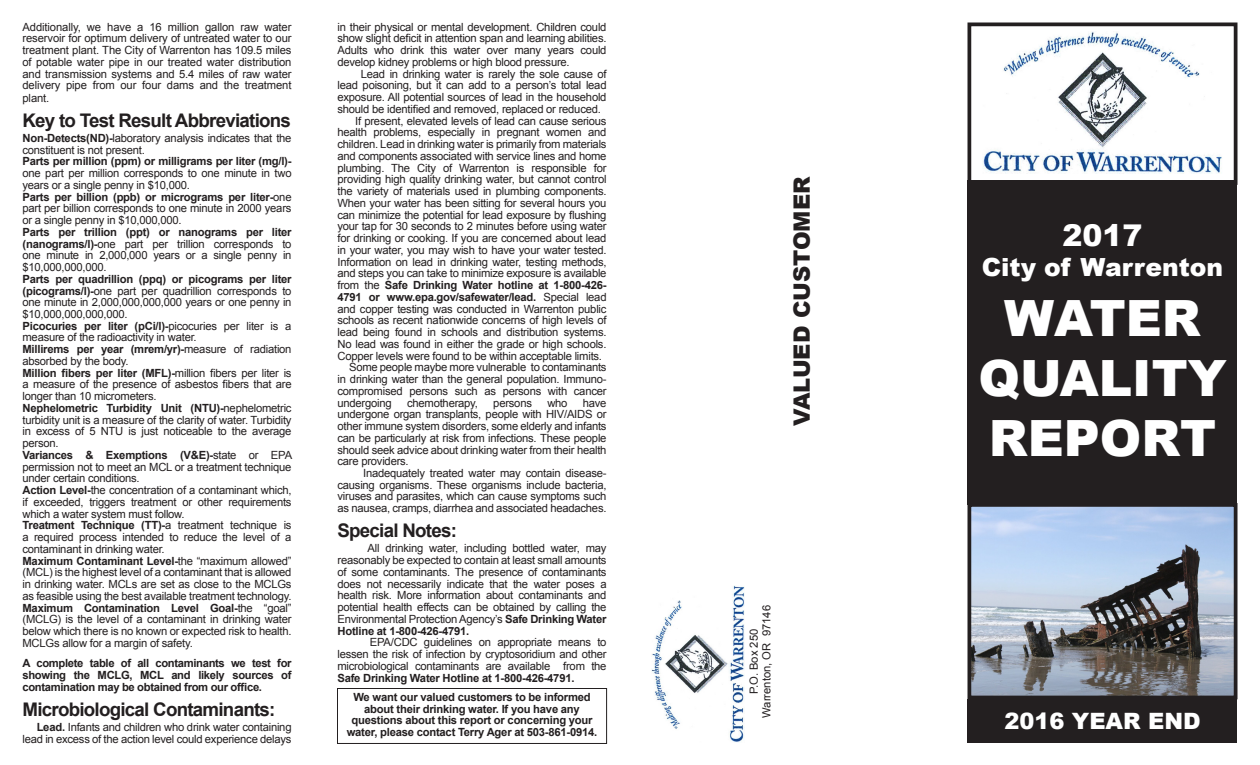
<style>
.page{position:relative;width:1260px;height:765px;background:#fff}
.page>*{position:absolute;margin:0;border:0;box-sizing:border-box;transform-origin:0 0}
.t1{font:900 50px/60px "Arial";color:#fff;text-align:center}
.t2{font:900 30px "Arial";color:#fff}
.t3{font:900 25px "Arial";color:#fff}
.t4{font:900 22.5px "Arial";color:#231f20}
.t5{font:900 22.5px "Arial";color:#fff}
.t6{font:700 18.75px "Arial";letter-spacing:-.04em;color:#231f20}
.t7{font:11.25px/11.8px "Arial";letter-spacing:-.02em;color:#231f20;text-align:justify}
.t8{font:700 11.25px/11.8px "Arial";letter-spacing:-.02em;color:#231f20;text-align:justify}
.t9{font:11.25px/12.5px "Arial";color:#231f20;text-align:center}
.s1{font-weight:700}
.s2{font-weight:400}
</style>
<div class="page">
<img style="left:652px;top:586px;width:93px;height:156px">
<img style="left:983px;top:32px;width:239px;height:142px">
<div style="left:968px;top:22px;width:270px;height:163px;border:4px solid #231f20"></div>
<div style="left:968px;top:181px;width:270px;height:324px;background:#231f20"></div>
<img style="left:973px;top:508px;width:260px;height:186px">
<div style="left:968px;top:503px;width:270px;height:196px;border:4px solid #231f20"></div>
<div style="left:968px;top:699px;width:270px;height:43px;background:#231f20"></div>
<div style="left:337px;top:688px;width:270px;height:56px;border:1px solid #231f20"></div>
<p class="t7" style="left:22px;top:21px;width:271px">Additionally, we have a 16 million gallon raw water reservoir for optimum delivery of untreated water to our treatment plant. The City of Warrenton has 109.5 miles of potable water pipe in our treated water distribution and transmission systems and 5.4 miles of raw water delivery pipe from our four dams and the treatment plant.</p>
<h3 class="t6" style="left:22px;top:108px;width:270px">Key to Test Result Abbreviations</h3>
<p class="t7" style="left:22px;top:132px;width:271px"><span class="s1">Non-Detects(ND)-</span>laboratory analysis indicates that the constituent is not present.</p>
<p class="t8" style="left:22px;top:156px;width:271px">Parts per million (ppm) or milligrams per liter (mg/l)-</p>
<p class="t7" style="left:22px;top:167px;width:271px;text-align:left">one part per million corresponds to one minute in two years or a single penny in $10,000.<br><span class="s1">Parts per billion (ppb) or micrograms per liter-</span>one part per billion corresponds to one minute in 2000 years or a single penny in $10,000,000.</p>
<p class="t7" style="left:22px;top:226px;width:271px"><span class="s1">Parts per trillion (ppt) or nanograms per liter (nanograms/l)-</span>one part per trillion corresponds to one minute in 2,000,000 years or a single penny in $10,000,000,000.</p>
<p class="t7" style="left:22px;top:273px;width:271px;text-align:left"><span class="s1">Parts per quadrillion (ppq) or picograms per liter (picograms/l)-</span>one part per quadrillion corresponds to one minute in 2,000,000,000,000 years or one penny in $10,000,000,000,000.<br><span class="s1">Picocuries per liter (pCi/l)-</span>picocuries per liter is a measure of the radioactivity in water.<br><span class="s1">Millirems per year (mrem/yr)-</span>measure of radiation absorbed by the body.<br><span class="s1">Million fibers per liter (MFL)-</span>million fibers per liter is a measure of the presence of asbestos fibers that are longer than 10 micrometers.<br><span class="s1">Nephelometric Turbidity Unit (NTU)-</span>nephelometric turbidity unit is a measure of the clarity of water. Turbidity in excess of 5 NTU is just noticeable to the average person.<br><span class="s1">Variances &amp; Exemptions (V&amp;E)-</span>state or EPA permission not to meet an MCL or a treatment technique under certain conditions.<br><span class="s1">Action Level-</span>the concentration of a contaminant which, if exceeded, triggers treatment or other requirements which a water system must follow.<br><span class="s1">Treatment Technique (TT)-</span>a treatment technique is a required process intended to reduce the level of a contaminant in drinking water.<br><span class="s1">Maximum Contaminant Level-</span>the “maximum allowed” (MCL) is the highest level of a contaminant that is allowed in drinking water. MCLs are set as close to the MCLGs as feasible using the best available treatment technology.<br><span class="s1">Maximum Contamination Level Goal-</span>the “goal” (MCLG) is the level of a contaminant in drinking water below which there is no known or expected risk to health.<br>MCLGs allow for a margin of safety.</p>
<p class="t8" style="left:22px;top:658px;width:271px">A complete table of all contaminants we test for showing the MCLG, MCL and likely sources of contamination may be obtained from our office.</p>
<h3 class="t6" style="left:22px;top:697px;width:254px">Microbiological Contaminants:</h3>
<p class="t7" style="left:22px;top:721px;width:271px;text-align:right"><span class="s1">Lead.</span> Infants and children who drink water containing lead in excess of the action level could experience delays</p>
<p class="t7" style="left:338px;top:21px;width:271px">in their physical or mental development. Children could show slight deficit in attention span and learning abilities.<br>Adults who drink this water over many years could develop kidney problems or high blood pressure.</p>
<p class="t7" style="left:361px;top:68px;width:247px">Lead in drinking water is rarely the sole cause of</p>
<p class="t7" style="left:338px;top:80px;width:271px">lead poisoning, but it can add to a person’s total lead</p>
<p class="t7" style="left:338px;top:91px;width:271px">exposure. All potential sources of lead in the household</p>
<p class="t7" style="left:338px;top:103px;width:265px">should be identified and removed, replaced or reduced.</p>
<p class="t7" style="left:355px;top:115px;width:253px">If present, elevated levels of lead can cause serious</p>
<p class="t7" style="left:338px;top:127px;width:271px">health problems, especially in pregnant women and</p>
<p class="t7" style="left:338px;top:138px;width:271px">children. Lead in drinking water is primarily from materials</p>
<p class="t7" style="left:338px;top:150px;width:271px">and components associated with service lines and home</p>
<p class="t7" style="left:338px;top:162px;width:271px">plumbing. The City of Warrenton is responsible for</p>
<p class="t7" style="left:338px;top:174px;width:271px">providing high quality drinking water, but cannot control</p>
<p class="t7" style="left:338px;top:185px;width:271px">the variety of materials used in plumbing components.</p>
<p class="t7" style="left:338px;top:197px;width:271px">When your water has been sitting for several hours you</p>
<p class="t7" style="left:338px;top:209px;width:271px">can minimize the potential for lead exposure by flushing</p>
<p class="t7" style="left:338px;top:221px;width:271px">your tap for 30 seconds to 2 minutes before using water</p>
<p class="t7" style="left:338px;top:232px;width:271px">for drinking or cooking. If you are concerned about lead</p>
<p class="t7" style="left:338px;top:244px;width:271px">in your water, you may wish to have your water tested.</p>
<p class="t7" style="left:338px;top:256px;width:271px">Information on lead in drinking water, testing methods,</p>
<p class="t7" style="left:338px;top:268px;width:271px">and steps you can take to minimize exposure is available</p>
<p class="t8" style="left:338px;top:280px;width:271px"><span class="s2">from the</span> Safe Drinking Water hotline at 1-800-426-</p>
<p class="t8" style="left:338px;top:291px;width:271px">4791 or www.epa.gov/safewater/lead. <span class="s2">Special lead</span></p>
<p class="t7" style="left:338px;top:303px;width:271px">and copper testing was conducted in Warrenton public</p>
<p class="t7" style="left:338px;top:315px;width:271px">schools as recent nationwide concerns of high levels of</p>
<p class="t7" style="left:338px;top:326px;width:271px">lead being found in schools and distribution systems.</p>
<p class="t7" style="left:338px;top:338px;width:270px">No lead was found in either the grade or high schools.</p>
<p class="t7" style="left:338px;top:350px;width:266px">Copper levels were found to be within acceptable limits.</p>
<p class="t7" style="left:349px;top:362px;width:259px">Some people maybe more vulnerable to contaminants</p>
<p class="t7" style="left:338px;top:373px;width:271px">in drinking water than the general population. Immuno-</p>
<p class="t7" style="left:338px;top:385px;width:271px">compromised persons such as persons with cancer</p>
<p class="t7" style="left:338px;top:397px;width:56px">undergoing</p>
<p class="t7" style="left:407px;top:397px;width:72px">chemotherapy,</p>
<p class="t7" style="left:493px;top:397px;width:40px">persons</p>
<p class="t7" style="left:547px;top:397px;width:22px">who</p>
<p class="t7" style="left:338px;top:397px;width:271px;text-indent:245px">have undergone organ transplants, people with HIV/AIDS or other immune system disorders, some elderly and infants can be particularly at risk from infections. These people should seek advice about drinking water from their health care providers.</p>
<p class="t7" style="left:338px;top:467px;width:271px;text-indent:26px">Inadequately treated water may contain disease&shy;causing organisms. These organisms include bacteria, viruses and parasites, which can cause symptoms such as nausea, cramps, diarrhea and associated headaches.</p>
<h3 class="t6" style="left:338px;top:518px;width:121px">Special Notes:</h3>
<p class="t7" style="left:338px;top:543px;width:271px;text-indent:30px">All drinking water, including bottled water, may reasonably be expected to contain at least small amounts of some contaminants. The presence of contaminants does not necessarily indicate that the water poses a health risk. More information about contaminants and potential health effects can be obtained by calling the Environmental Protection Agency’s <span class="s1">Safe Drinking Water Hotline at 1-800-426-4791.</span></p>
<p class="t7" style="left:338px;top:637px;width:271px;text-indent:32px">EPA/CDC guidelines on appropriate means to lessen the risk of infection by cryptosoridium and other microbiological contaminants are available from the</p>
<p class="t8" style="left:353px;top:668px;width:239px;line-height:19.2px;text-indent:-16px">Safe Drinking Water Hotline at 1-800-426-4791.<br>We want our valued customers to be informed</p>
<p class="t8" style="left:347px;top:703px;width:252px;text-align:center">about their drinking water. If you have any questions about this report or concerning your water, please contact Terry Ager at 503-861-0914.</p>
<h3 class="t4" style="left:786px;top:426px;width:251px;rotate:-90deg">VALUED CUSTOMER</h3>
<p class="t9" style="left:748px;top:718px;width:114px;rotate:-90deg">P.O. Box 250<br>Warrenton, OR 97146</p>
<h2 class="t2" style="left:1062px;top:214px;width:82px">2017</h2>
<h3 class="t3" style="left:982px;top:249px;width:243px">City of Warrenton</h3>
<h1 class="t1" style="left:978px;top:287px;width:250px">WATER<br>QUALITY<br>REPORT</h1>
<h3 class="t5" style="left:1004px;top:705px;width:198px">2016 YEAR END</h3>
</div>
